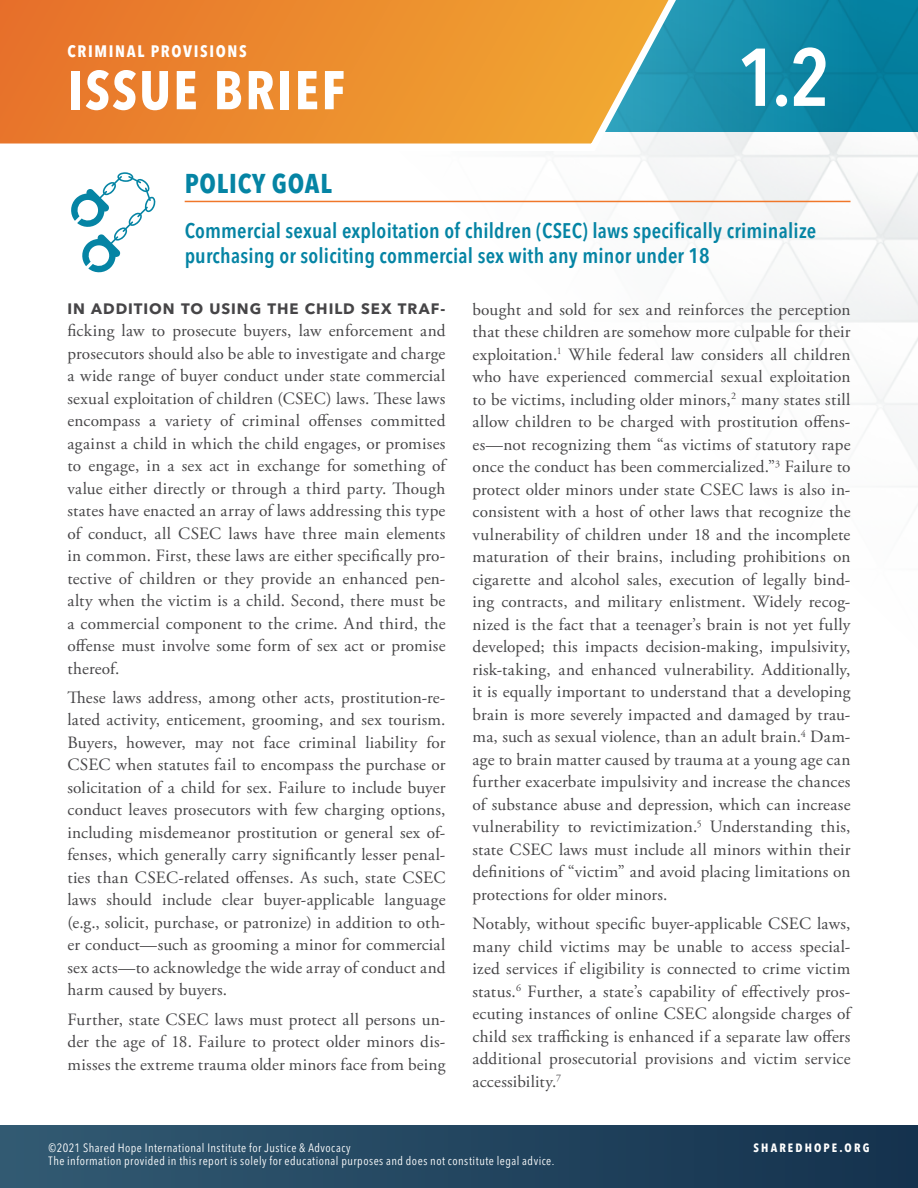
<style>
.page{position:relative;width:918px;height:1188px;background:#fff}
.page>*{position:absolute;margin:0;border:0;box-sizing:border-box;transform-origin:0 0}
.t1{font:600 condensed 81px "Avenir Next LT Pro";color:#fff}
.t2{font:700 condensed 54px "Avenir Next LT Pro";letter-spacing:.04em;color:#fff}
.t3{font:700 condensed 27px "Avenir Next LT Pro";letter-spacing:.03em;color:#0584a4}
.t4{font:600 condensed 21px/25.2px "Avenir Next LT Pro";letter-spacing:.01em;color:#0584a4}
.t5{font:17.25px/22.5px "Adobe Garamond Pro";letter-spacing:.005em;color:#464547;text-align:justify}
.t6{font:700 condensed 16.5px "Avenir Next LT Pro";letter-spacing:.1em;color:#fff}
.t7{font:700 15px "Avenir Next LT Pro";letter-spacing:.06em;color:#464547}
.t8{font:condensed 12px "Avenir Next LT Pro";letter-spacing:.04em;color:#fff}
.t9{font:700 condensed 12px "Avenir Next LT Pro";letter-spacing:.175em;color:#fff}
</style>
<div class="page">
<img style="left:221px;top:155px;width:697px;height:332px">
<div style="left:0;top:1126px;width:918px;height:62px;background:linear-gradient(to right,#325a72,#14324d)"></div>
<hr style="left:185px;top:201px;width:665px;height:1px;background:#f0772a">
<svg style="left:71px;top:172px;width:84px;height:100px"></svg>
<svg style="left:0;top:0;width:918px;height:155px;background:#b59763"></svg>
<p class="t6" style="left:68px;top:41px;width:181px">CRIMINAL PROVISIONS</p>
<h2 class="t2" style="left:68px;top:57px;width:279px">ISSUE BRIEF</h2>
<h1 class="t1" style="left:737px;top:28px;width:95px">1.2</h1>
<h3 class="t3" style="left:185px;top:167px;width:149px">POLICY GOAL</h3>
<p class="t4" style="left:185px;top:218px;width:633px">Commercial sexual exploitation of children (CSEC) laws specifically criminalize purchasing or soliciting commercial sex with any minor under 18</p>
<p class="t7" style="left:68px;top:299px;width:379px">IN ADDITION TO USING THE CHILD SEX TRAF-</p>
<p class="t5" style="left:68px;top:320px;width:382px;text-align:left">ficking law to prosecute buyers, law enforcement and prosecutors should also be able to investigate and charge a wide range of buyer conduct under state commercial sexual exploitation of children (CSEC) laws. These laws encompass a variety of criminal offenses committed against a child in which the child engages, or promises to engage, in a sex act in exchange for something of value either directly or through a third party. Though states have enacted an array of laws addressing this type of conduct, all CSEC laws have three main elements in common. First, these laws are either specifically pro&shy;tective of children or they provide an enhanced pen&shy;alty when the victim is a child. Second, there must be a commercial component to the crime. And third, the offense must involve some form of sex act or promise thereof.</p>
<p class="t5" style="left:68px;top:687px;width:380px">These laws address, among other acts, prostitution-re&shy;lated activity, enticement, grooming, and sex tourism.<br>Buyers, however, may not face criminal liability for CSEC when statutes fail to encompass the purchase or solicitation of a child for sex. Failure to include buyer conduct leaves prosecutors with few charging options, including misdemeanor prostitution or general sex of&shy;fenses, which generally carry significantly lesser penal&shy;ties than CSEC-related offenses. As such, state CSEC laws should include clear buyer-applicable language (e.g., solicit, purchase, or patronize) in addition to oth&shy;er conduct—such as grooming a minor for commercial sex acts—to acknowledge the wide array of conduct and harm caused by buyers.</p>
<p class="t5" style="left:68px;top:1008px;width:380px">Further, state CSEC laws must protect all persons un&shy;der the age of 18. Failure to protect older minors dis&shy;misses the extreme trauma older minors face from being</p>
<p class="t5" style="left:472px;top:299px;width:380px">bought and sold for sex and reinforces the perception that these children are somehow more culpable for their exploitation.<sup>1</sup> While federal law considers all children who have experienced commercial sexual exploitation to be victims, including older minors,<sup>2</sup> many states still allow children to be charged with prostitution offens&shy;es—not recognizing them “as victims of statutory rape once the conduct has been commercialized.”<sup>3</sup> Failure to protect older minors under state CSEC laws is also in&shy;consistent with a host of other laws that recognize the vulnerability of children under 18 and the incomplete maturation of their brains, including prohibitions on cigarette and alcohol sales, execution of legally bind&shy;ing contracts, and military enlistment. Widely recog&shy;nized is the fact that a teenager’s brain is not yet fully developed; this impacts decision-making, impulsivity, risk-taking, and enhanced vulnerability. Additionally, it is equally important to understand that a developing brain is more severely impacted and damaged by trau&shy;ma, such as sexual violence, than an adult brain.<sup>4</sup> Dam&shy;age to brain matter caused by trauma at a young age can further exacerbate impulsivity and increase the chances of substance abuse and depression, which can increase vulnerability to revictimization.<sup>5</sup> Understanding this, state CSEC laws must include all minors within their definitions of “victim” and avoid placing limitations on protections for older minors.</p>
<p class="t5" style="left:472px;top:913px;width:382px">Notably, without specific buyer-applicable CSEC laws, many child victims may be unable to access special&shy;ized services if eligibility is connected to crime victim status.<sup>6</sup> Further, a state’s capability of effectively pros&shy;ecuting instances of online CSEC alongside charges of child sex trafficking is enhanced if a separate law offers additional prosecutorial provisions and victim service accessibility.<sup>7</sup></p>
<p class="t8" style="left:49px;top:1140px;width:304px">©2021 Shared Hope International Institute for Justice &amp; Advocacy</p>
<p class="t9" style="left:754px;top:1140px;width:117px">SHAREDHOPE.ORG</p>
<p class="t8" style="left:49px;top:1154px;width:507px">The information provided in this report is solely for educational purposes and does not constitute legal advice.</p>
</div>
